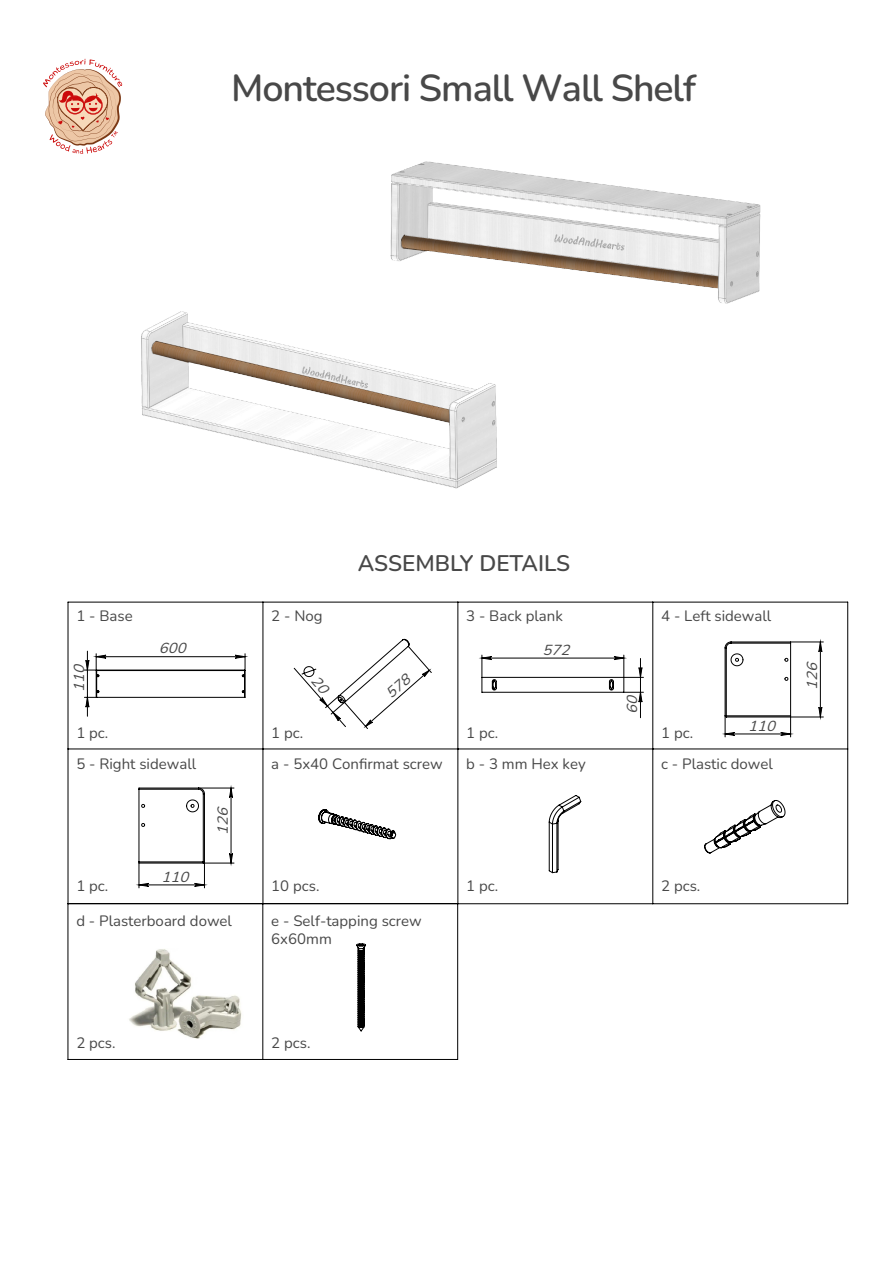
<style>
.page{position:relative;width:893px;height:1263px;background:#fff}
.page>*{position:absolute;margin:0;border:0;box-sizing:border-box;transform-origin:0 0}
.t1{font:37.5px "Nunito Extra Light 600";letter-spacing:-.03em;color:#484848}
.t2{font:22.5px "Nunito Extra Light 600";color:#484848}
.t3{font:15px/18px "Nunito Extra Light 400";color:#484848}
.t4{font:italic 14.55px "Nunito Extra Light 400";color:#484848;scale:1.04 1}
</style>
<div class="page">
<svg style="left:43px;top:59px;width:79px;height:95px"></svg>
<img style="left:129px;top:949px;width:113px;height:90px">
<svg style="left:356px;top:943px;width:10px;height:89px"></svg>
<hr style="left:68px;top:602px;width:1px;height:147px;background:#000">
<hr style="left:263px;top:602px;width:1px;height:147px;background:#000">
<hr style="left:68px;top:749px;width:1px;height:155px;background:#000">
<hr style="left:263px;top:749px;width:1px;height:155px;background:#000">
<hr style="left:458px;top:602px;width:1px;height:147px;background:#000">
<hr style="left:458px;top:749px;width:1px;height:155px;background:#000">
<hr style="left:652px;top:602px;width:1px;height:147px;background:#000">
<hr style="left:652px;top:749px;width:1px;height:155px;background:#000">
<hr style="left:847px;top:602px;width:1px;height:147px;background:#000">
<hr style="left:847px;top:749px;width:1px;height:155px;background:#000">
<hr style="left:68px;top:602px;width:195px;height:1px;background:#000">
<hr style="left:68px;top:749px;width:195px;height:1px;background:#000">
<hr style="left:263px;top:602px;width:195px;height:1px;background:#000">
<hr style="left:458px;top:602px;width:195px;height:1px;background:#000">
<hr style="left:653px;top:602px;width:195px;height:1px;background:#000">
<hr style="left:653px;top:749px;width:195px;height:1px;background:#000">
<hr style="left:458px;top:903px;width:195px;height:1px;background:#000">
<hr style="left:653px;top:903px;width:195px;height:1px;background:#000">
<hr style="left:68px;top:903px;width:1px;height:156px;background:#000">
<hr style="left:262px;top:903px;width:1px;height:156px;background:#000">
<hr style="left:457px;top:903px;width:1px;height:156px;background:#000">
<hr style="left:68px;top:903px;width:195px;height:1px;background:#000">
<hr style="left:68px;top:1059px;width:195px;height:1px;background:#000">
<hr style="left:263px;top:903px;width:195px;height:1px;background:#000">
<hr style="left:263px;top:1059px;width:195px;height:1px;background:#000">
<svg style="left:138px;top:787px;width:67px;height:101px"></svg>
<hr style="left:791px;top:717px;width:32px;height:1px;background:#000">
<hr style="left:791px;top:642px;width:32px;height:1px;background:#000">
<svg style="left:139px;top:748px;width:420px;height:138px"></svg>
<svg style="left:230px;top:642px;width:592px;height:221px"></svg>
<svg style="left:481px;top:655px;width:163px;height:63px"></svg>
<svg style="left:84px;top:651px;width:165px;height:65px"></svg>
<img style="left:390px;top:161px;width:371px;height:143px">
<img style="left:141px;top:300px;width:412px;height:189px">
<svg style="left:293px;top:639px;width:139px;height:90px"></svg>
<h1 class="t1" style="left:231px;top:62px;width:466px">Montessori Small Wall Shelf</h1>
<h2 class="t2" style="left:358px;top:548px;width:214px">ASSEMBLY DETAILS</h2>
<p class="t3" style="left:76px;top:606px;width:58px">1 - Base</p>
<p class="t3" style="left:271px;top:606px;width:53px">2 - Nog</p>
<p class="t3" style="left:466px;top:606px;width:98px">3 - Back plank</p>
<p class="t3" style="left:661px;top:606px;width:112px">4 - Left sidewall</p>
<p class="t4" style="left:159px;top:638px;width:32px">600</p>
<p class="t4" style="left:542px;top:640px;width:32px">572</p>
<p class="t4" style="left:69px;top:692px;width:32px;rotate:-90deg">110</p>
<p class="t4" style="left:802px;top:690px;width:32px;rotate:-90deg">126</p>
<p class="t4" style="left:622px;top:714px;width:24px;rotate:-90deg">60</p>
<p class="t3" style="left:76px;top:723px;width:33px">1 pc.</p>
<p class="t3" style="left:271px;top:723px;width:33px">1 pc.</p>
<p class="t3" style="left:466px;top:723px;width:33px">1 pc.</p>
<p class="t3" style="left:661px;top:723px;width:33px">1 pc.</p>
<p class="t4" style="left:748px;top:715px;width:32px">110</p>
<p class="t3" style="left:76px;top:754px;width:121px">5 - Right sidewall</p>
<p class="t3" style="left:271px;top:754px;width:173px">a - 5x40 Confirmat screw</p>
<p class="t3" style="left:466px;top:754px;width:121px">b - 3 mm Hex key</p>
<p class="t3" style="left:661px;top:754px;width:113px">c - Plastic dowel</p>
<p class="t4" style="left:213px;top:835px;width:32px;rotate:-90deg">126</p>
<p class="t3" style="left:76px;top:876px;width:33px">1 pc.</p>
<p class="t4" style="left:162px;top:866px;width:32px">110</p>
<p class="t3" style="left:271px;top:876px;width:50px">10 pcs.</p>
<p class="t3" style="left:466px;top:876px;width:33px">1 pc.</p>
<p class="t3" style="left:661px;top:876px;width:41px">2 pcs.</p>
<p class="t3" style="left:76px;top:911px;width:157px">d - Plasterboard dowel</p>
<p class="t3" style="left:271px;top:911px;width:152px">e - Self-tapping screw<br>6x60mm</p>
<p class="t3" style="left:76px;top:1033px;width:41px">2 pcs.</p>
<p class="t3" style="left:271px;top:1033px;width:41px">2 pcs.</p>
</div>
